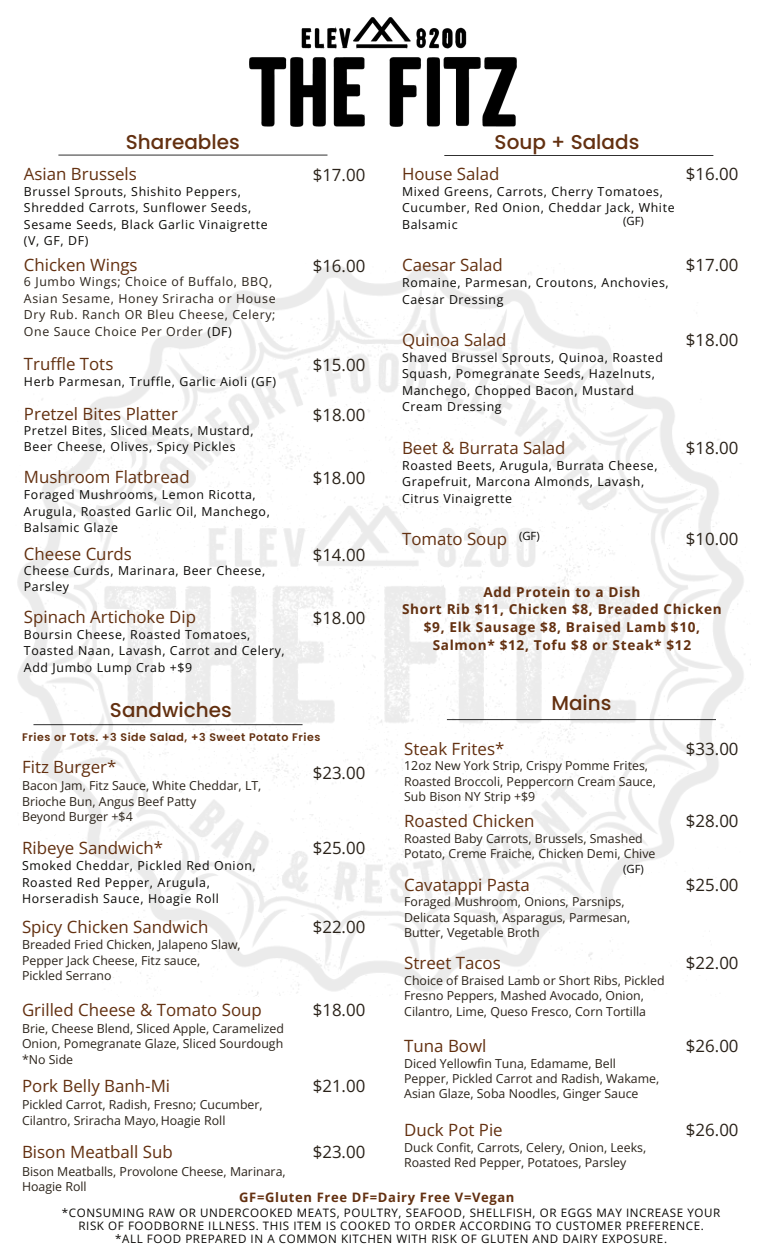
<style>
.page{position:relative;width:765px;height:1260px;background:#fff}
.page>*{position:absolute;margin:0;border:0;box-sizing:border-box;transform-origin:0 0}
.t1{font:500 20px "Poppins";color:#633010}
.t2{font:16.88px "Open Sans";color:#633010}
.t3{font:16.88px "Open Sans";color:#2a2219}
.t4{font:700 13.62px/17.8px "Open Sans";letter-spacing:.05em;color:#633010;text-align:center}
.t5{font:700 13px "Open Sans";letter-spacing:.05em;color:#633010}
.t6{font:12.38px/15.5px "Open Sans";color:#2a2219}
.t7{font:12.38px/16.5px "Open Sans";letter-spacing:.05em;color:#080704}
.t8{font:12.38px/16.5px "Open Sans";letter-spacing:.05em;color:#2a2219}
.t9{font:11.62px/13.1px "Open Sans";letter-spacing:.05em;color:#080704;text-align:center}
.t10{font:11.25px "Open Sans";color:#080704}
.t11{font:600 11px "Poppins";letter-spacing:.05em;color:#633010}
.s1{color:#080704}
</style>
<div class="page">
<img style="left:249px;top:17px;width:267px;height:110px">
<hr style="left:58px;top:155px;width:269px;height:1px;background:#000">
<hr style="left:444px;top:155px;width:269px;height:1px;background:#000">
<hr style="left:33px;top:724px;width:270px;height:1px;background:#000">
<hr style="left:447px;top:719px;width:269px;height:1px;background:#000">
<h1 class="t1" style="left:126px;top:130px;width:116px">Shareables</h1>
<h1 class="t1" style="left:495px;top:130px;width:146px">Soup + Salads</h1>
<h2 class="t2" style="left:24px;top:162px;width:114px">Asian Brussels</h2>
<p class="t7" style="left:24px;top:183px;width:245px">Brussel Sprouts, Shishito Peppers,<br>Shredded Carrots, Sunflower Seeds,<br>Sesame Seeds, Black Garlic Vinaigrette (V, GF, DF)</p>
<h2 class="t2" style="left:24px;top:253px;width:115px">Chicken Wings</h2>
<p class="t8" style="left:24px;top:273px;width:253px">6 Jumbo Wings; Choice of Buffalo, BBQ, Asian Sesame, Honey Sriracha or House Dry Rub. Ranch OR Bleu Cheese, Celery; One Sauce Choice Per Order <span class="s1">(DF)</span></p>
<h2 class="t3" style="left:313px;top:163px;width:54px">$17.00</h2>
<h2 class="t3" style="left:313px;top:254px;width:54px">$16.00</h2>
<h2 class="t2" style="left:24px;top:353px;width:91px">Truffle Tots</h2>
<p class="t7" style="left:24px;top:373px;width:254px">Herb Parmesan, Truffle, Garlic Aioli (GF)</p>
<h2 class="t3" style="left:313px;top:354px;width:54px">$15.00</h2>
<h2 class="t2" style="left:24px;top:402px;width:155px">Pretzel Bites Platter</h2>
<h2 class="t3" style="left:313px;top:403px;width:54px">$18.00</h2>
<p class="t7" style="left:24px;top:422px;width:231px;line-height:16px">Pretzel Bites, Sliced Meats, Mustard,<br>Beer Cheese, Olives, Spicy Pickles</p>
<h2 class="t2" style="left:24px;top:466px;width:167px">Mushroom Flatbread</h2>
<p class="t7" style="left:24px;top:486px;width:247px">Foraged Mushrooms, Lemon Ricotta,<br>Arugula, Roasted Garlic Oil, Manchego,<br>Balsamic Glaze</p>
<h2 class="t3" style="left:313px;top:467px;width:54px">$18.00</h2>
<h2 class="t2" style="left:24px;top:542px;width:109px">Cheese Curds</h2>
<p class="t7" style="left:24px;top:563px;width:243px;line-height:16px">Cheese Curds, Marinara, Beer Cheese,<br>Parsley</p>
<h2 class="t3" style="left:313px;top:543px;width:54px">$14.00</h2>
<h2 class="t2" style="left:24px;top:605px;width:174px">Spinach Artichoke Dip</h2>
<h2 class="t3" style="left:313px;top:606px;width:54px">$18.00</h2>
<p class="t7" style="left:24px;top:626px;width:262px">Boursin Cheese, Roasted Tomatoes,<br>Toasted Naan, Lavash, Carrot and Celery,<br>Add Jumbo Lump Crab +$9</p>
<h1 class="t1" style="left:110px;top:698px;width:123px">Sandwiches</h1>
<p class="t11" style="left:22px;top:731px;width:300px">Fries or Tots. +3 Side Salad, +3 Sweet Potato Fries</p>
<h2 class="t2" style="left:22px;top:756px;width:96px">Fitz Burger*</h2>
<p class="t6" style="left:22px;top:778px;width:241px">Bacon Jam, Fitz Sauce, White Cheddar, LT,<br>Brioche Bun, Angus Beef Patty<br>Beyond Burger +$4</p>
<h2 class="t2" style="left:22px;top:836px;width:143px">Ribeye Sandwich*</h2>
<p class="t7" style="left:22px;top:857px;width:235px">Smoked Cheddar, Pickled Red Onion,<br>Roasted Red Pepper, Arugula,<br>Horseradish Sauce, Hoagie Roll</p>
<h2 class="t2" style="left:22px;top:916px;width:188px">Spicy Chicken Sandwich</h2>
<p class="t6" style="left:22px;top:937px;width:220px">Breaded Fried Chicken, Jalapeno Slaw,<br>Pepper Jack Cheese, Fitz sauce,<br>Pickled Serrano</p>
<h2 class="t2" style="left:22px;top:998px;width:241px">Grilled Cheese &amp; Tomato Soup</h2>
<p class="t6" style="left:22px;top:1020px;width:264px;text-align:justify">Brie, Cheese Blend, Sliced Apple, Caramelized Onion, Pomegranate Glaze, Sliced Sourdough *No Side</p>
<h2 class="t2" style="left:22px;top:1074px;width:150px">Pork Belly Banh-Mi</h2>
<p class="t6" style="left:22px;top:1097px;width:242px">Pickled Carrot, Radish, Fresno; Cucumber,<br>Cilantro, Sriracha Mayo, Hoagie Roll</p>
<h2 class="t3" style="left:313px;top:761px;width:54px">$23.00</h2>
<h2 class="t3" style="left:313px;top:836px;width:54px">$25.00</h2>
<h2 class="t3" style="left:313px;top:916px;width:54px">$22.00</h2>
<h2 class="t3" style="left:313px;top:998px;width:54px">$18.00</h2>
<h2 class="t3" style="left:313px;top:1074px;width:54px">$21.00</h2>
<h2 class="t2" style="left:402px;top:162px;width:99px">House Salad</h2>
<h2 class="t3" style="left:686px;top:162px;width:54px">$16.00</h2>
<p class="t7" style="left:402px;top:183px;width:274px">Mixed Greens, Carrots, Cherry Tomatoes,<br>Cucumber, Red Onion, Cheddar Jack, White<br>Balsamic</p>
<p class="t10" style="left:623px;top:214px;width:22px">(GF)</p>
<h2 class="t2" style="left:402px;top:254px;width:102px">Caesar Salad</h2>
<h2 class="t3" style="left:686px;top:254px;width:54px">$17.00</h2>
<p class="t7" style="left:402px;top:274px;width:268px">Romaine, Parmesan, Croutons, Anchovies,<br>Caesar Dressing</p>
<h2 class="t2" style="left:402px;top:328px;width:106px">Quinoa Salad</h2>
<h2 class="t3" style="left:686px;top:328px;width:54px">$18.00</h2>
<p class="t7" style="left:402px;top:349px;width:262px">Shaved Brussel Sprouts, Quinoa, Roasted<br>Squash, Pomegranate Seeds, Hazelnuts,<br>Manchego, Chopped Bacon, Mustard<br>Cream Dressing</p>
<h2 class="t2" style="left:402px;top:436px;width:165px">Beet &amp; Burrata Salad</h2>
<h2 class="t3" style="left:686px;top:436px;width:54px">$18.00</h2>
<p class="t7" style="left:402px;top:457px;width:257px">Roasted Beets, Arugula, Burrata Cheese,<br>Grapefruit, Marcona Almonds, Lavash,<br>Citrus Vinaigrette</p>
<h2 class="t2" style="left:402px;top:527px;width:139px">Tomato Soup <sup>(GF)</sup></h2>
<h2 class="t3" style="left:686px;top:527px;width:54px">$10.00</h2>
<p class="t4" style="left:402px;top:582px;width:321px">Add Protein to a Dish<br>Short Rib $11, Chicken $8, Breaded Chicken $9, Elk Sausage $8, Braised Lamb $10, Salmon* $12, Tofu $8 or Steak* $12</p>
<h2 class="t2" style="left:404px;top:737px;width:102px">Steak Frites*</h2>
<h1 class="t1" style="left:551px;top:691px;width:62px">Mains</h1>
<p class="t6" style="left:404px;top:758px;width:253px">12oz New York Strip, Crispy Pomme Frites,<br>Roasted Broccoli, Peppercorn Cream Sauce,<br>Sub Bison NY Strip +$9</p>
<h2 class="t2" style="left:404px;top:810px;width:132px">Roasted Chicken</h2>
<p class="t6" style="left:404px;top:830px;width:253px">Roasted Baby Carrots, Brussels, Smashed<br>Potato, Creme Fraiche, Chicken Demi, Chive</p>
<p class="t10" style="left:623px;top:861px;width:22px">(GF)</p>
<h2 class="t2" style="left:404px;top:873px;width:127px">Cavatappi Pasta</h2>
<p class="t6" style="left:404px;top:894px;width:228px">Foraged Mushroom, Onions, Parsnips,<br>Delicata Squash, Asparagus, Parmesan,<br>Butter, Vegetable Broth</p>
<h2 class="t2" style="left:404px;top:951px;width:98px">Street Tacos</h2>
<p class="t6" style="left:404px;top:972px;width:262px">Choice of Braised Lamb or Short Ribs, Pickled<br>Fresno Peppers, Mashed Avocado, Onion,<br>Cilantro, Lime, Queso Fresco, Corn Tortilla</p>
<h2 class="t2" style="left:404px;top:1034px;width:84px">Tuna Bowl</h2>
<p class="t6" style="left:404px;top:1055px;width:257px">Diced Yellowfin Tuna, Edamame, Bell<br>Pepper, Pickled Carrot and Radish, Wakame,<br>Asian Glaze, Soba Noodles, Ginger Sauce</p>
<h2 class="t2" style="left:404px;top:1118px;width:100px">Duck Pot Pie</h2>
<h2 class="t3" style="left:686px;top:737px;width:54px">$33.00</h2>
<h2 class="t3" style="left:686px;top:810px;width:54px">$28.00</h2>
<h2 class="t3" style="left:686px;top:873px;width:54px">$25.00</h2>
<h2 class="t3" style="left:686px;top:951px;width:54px">$22.00</h2>
<h2 class="t3" style="left:686px;top:1034px;width:54px">$26.00</h2>
<h2 class="t3" style="left:686px;top:1118px;width:54px">$26.00</h2>
<p class="t6" style="left:404px;top:1139px;width:244px">Duck Confit, Carrots, Celery, Onion, Leeks,<br>Roasted Red Pepper, Potatoes, Parsley</p>
<h2 class="t2" style="left:22px;top:1140px;width:152px">Bison Meatball Sub</h2>
<h2 class="t3" style="left:313px;top:1140px;width:54px">$23.00</h2>
<p class="t6" style="left:22px;top:1163px;width:265px">Bison Meatballs, Provolone Cheese, Marinara,<br>Hoagie Roll</p>
<p class="t5" style="left:239px;top:1188px;width:277px">GF=Gluten Free DF=Dairy Free V=Vegan</p>
<p class="t9" style="left:62px;top:1206px;width:660px">*CONSUMING RAW OR UNDERCOOKED MEATS, POULTRY, SEAFOOD, SHELLFISH, OR EGGS MAY INCREASE YOUR<br>RISK OF FOODBORNE ILLNESS. THIS ITEM IS COOKED TO ORDER ACCORDING TO CUSTOMER PREFERENCE.<br>*ALL FOOD PREPARED IN A COMMON KITCHEN WITH RISK OF GLUTEN AND DAIRY EXPOSURE.</p>
</div>
